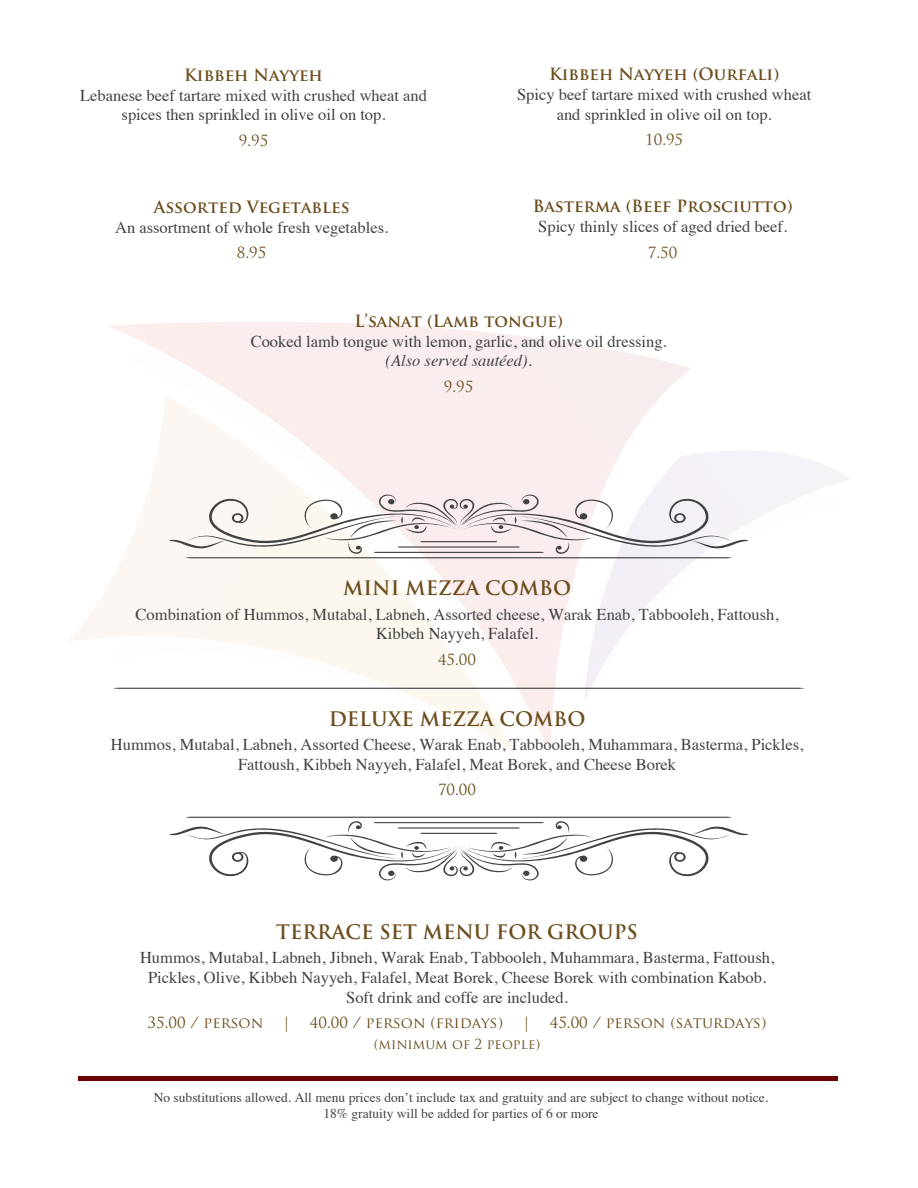
<style>
.page{position:relative;width:918px;height:1188px;background:#fff}
.page>*{position:absolute;margin:0;border:0;box-sizing:border-box;transform-origin:0 0}
.t1{font:700 19.5px "Trajan Pro";color:#6c4c1c}
.t2{font:16.5px/19.8px "Times";color:#414243;text-align:center}
.t3{font:15px "Trajan Pro";color:#6c4c1c}
.t4{font:13.5px/16.2px "Times";color:#414243;text-align:center}
.t5{font:13.5px "Trajan Pro";color:#6c4c1c}
.s1{font-family:"Trajan Pro";font-weight:700;color:#6c4c1c}
.s2{font-style:italic}
</style>
<div class="page">
<svg style="left:68px;top:591px;width:38px;height:51px"></svg>
<svg style="left:106px;top:322px;width:585px;height:430px"></svg>
<svg style="left:584px;top:450px;width:265px;height:252px"></svg>
<hr style="left:79px;top:1077px;width:759px;height:4px;background:#6c0200">
<svg style="left:169px;top:493px;width:580px;height:65px"></svg>
<hr style="left:421px;top:541px;width:76px;height:1px;background:#414243">
<svg style="left:114px;top:688px;width:690px;height:1px"></svg>
<svg style="left:169px;top:817px;width:580px;height:64px"></svg>
<hr style="left:421px;top:833px;width:76px;height:1px;background:#414243">
<p class="t2" style="left:80px;top:64px;width:348px"><span class="s1">Kibbeh Nayyeh<br></span>Lebanese beef tartare mixed with crushed wheat and spices then sprinkled in olive oil on top.</p>
<p class="t3" style="left:239px;top:131px;width:31px">9.95</p>
<p class="t2" style="left:115px;top:196px;width:275px"><span class="s1">Assorted Vegetables<br></span>An assortment of whole fresh vegetables.</p>
<p class="t3" style="left:237px;top:243px;width:31px">8.95</p>
<p class="t2" style="left:517px;top:64px;width:296px"><span class="s1">Kibbeh Nayyeh (Ourfali)<br></span>Spicy beef tartare mixed with crushed wheat and sprinkled in olive oil on top.</p>
<p class="t3" style="left:645px;top:130px;width:40px">10.95</p>
<p class="t2" style="left:533px;top:196px;width:261px"><span class="s1">Basterma (Beef Prosciutto)<br></span>Spicy thinly slices of aged dried beef.</p>
<p class="t3" style="left:648px;top:243px;width:31px">7.50</p>
<p class="t2" style="left:251px;top:310px;width:418px"><span class="s1">L’sanat (Lamb tongue)<br></span>Cooked lamb tongue with lemon, garlic, and olive oil dressing. <span class="s2">(Also served sautéed)</span>.</p>
<p class="t3" style="left:444px;top:377px;width:31px">9.95</p>
<p class="t1" style="left:343px;top:576px;width:230px">MINI MEZZA COMBO</p>
<p class="t2" style="left:136px;top:603px;width:644px">Combination of Hummos, Mutabal, Labneh, Assorted cheese, Warak Enab, Tabbooleh, Fattoush,<br>Kibbeh Nayyeh, Falafel.</p>
<p class="t3" style="left:438px;top:650px;width:40px">45.00</p>
<p class="t1" style="left:329px;top:706px;width:258px">DELUXE MEZZA COMBO</p>
<p class="t2" style="left:111px;top:733px;width:694px">Hummos, Mutabal, Labneh, Assorted Cheese, Warak Enab, Tabbooleh, Muhammara, Basterma, Pickles,<br>Fattoush, Kibbeh Nayyeh, Falafel, Meat Borek, and Cheese Borek</p>
<p class="t3" style="left:438px;top:780px;width:40px">70.00</p>
<p class="t1" style="left:276px;top:919px;width:363px">TERRACE SET MENU FOR GROUPS</p>
<p class="t2" style="left:140px;top:946px;width:636px">Hummos, Mutabal, Labneh, Jibneh, Warak Enab, Tabbooleh, Muhammara, Basterma, Fattoush,<br>Pickles, Olive, Kibbeh Nayyeh, Falafel, Meat Borek, Cheese Borek with combination Kabob.<br>Soft drink and coffe are included.</p>
<p class="t3" style="left:148px;top:1013px;width:117px">35.00 / PERSON</p>
<p class="t3" style="left:283px;top:1013px;width:9px">|</p>
<p class="t3" style="left:310px;top:1013px;width:195px">40.00 / PERSON (FRIDAYS)</p>
<p class="t3" style="left:523px;top:1013px;width:9px">|</p>
<p class="t3" style="left:550px;top:1013px;width:218px">45.00 / PERSON (SATURDAYS)</p>
<p class="t5" style="left:374px;top:1035px;width:168px">(MINIMUM OF 2 PEOPLE)</p>
<p class="t4" style="left:154px;top:1088px;width:616px">No substitutions allowed. All menu prices don’t include tax and gratuity and are subject to change without notice.<br>18% gratuity will be added for parties of 6 or more</p>
</div>
